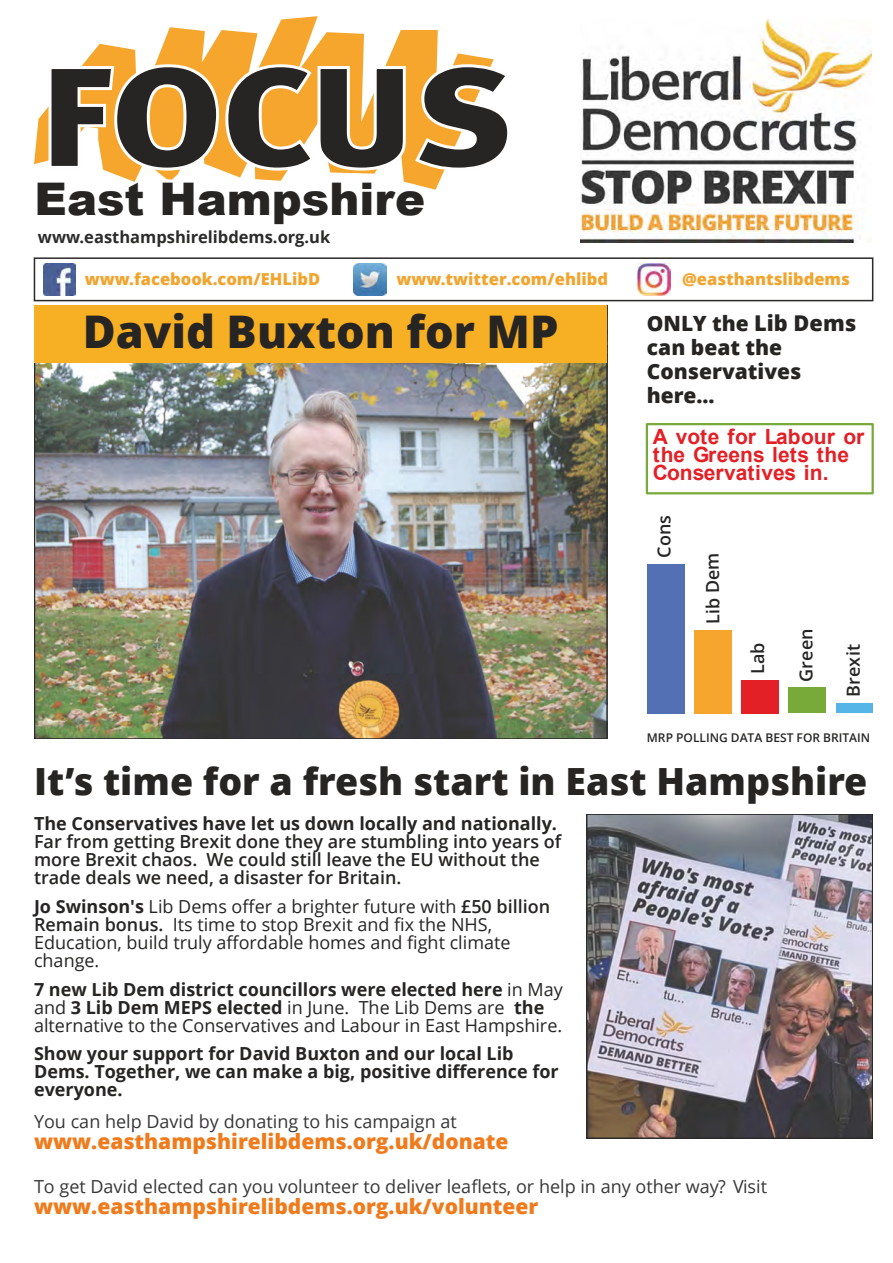
<style>
.page{position:relative;width:893px;height:1263px;background:#fff}
.page>*{position:absolute;margin:0;border:0;box-sizing:border-box;transform-origin:0 0}
.t1{font:800 45px "Open Sans";color:#272523}
.t2{font:900 45px "Arial";color:#272523}
.t3{font:800 37.5px "Open Sans";color:#272523}
.t4{font:800 21px "Open Sans";color:#ef7b1c}
.t5{font:700 21px/18px "Arial";color:#e32025}
.t6{font:800 21px/24px "Open Sans";color:#272523}
.t7{font:18px/18px "Open Sans";color:#272523}
.t8{font:600 18px/18px "Open Sans";color:#272523}
.t9{font:700 18px/18px "Open Sans";color:#272523}
.t10{font:18px "Open Sans";color:#393639}
.t11{font:800 16.5px "Open Sans";color:#f1a52f}
.t12{font:700 16.5px "Open Sans";color:#2c2b2a}
.t13{font:600 12px "Open Sans";color:#272523}
.s1{font-size:21.75px}
.s2{font-weight:700}
.s3{font-weight:600}
</style>
<div class="page">
<img style="left:37px;top:363px;width:567px;height:373px">
<svg style="left:34px;top:16px;width:460px;height:174px"></svg>
<svg style="left:47px;top:63px;width:461px;height:109px"></svg>
<div style="left:34px;top:257px;width:839px;height:44px;border:2px solid #2c2b2a"></div>
<img style="left:43px;top:263px;width:33px;height:32px">
<img style="left:354px;top:263px;width:32px;height:32px">
<img style="left:637px;top:263px;width:33px;height:33px">
<div style="left:34px;top:305px;width:573px;height:58px;background:#f7af23"></div>
<img style="left:590px;top:817px;width:280px;height:318px">
<div style="left:587px;top:814px;width:286px;height:324px;border:2px solid #2c2b2a"></div>
<div style="left:647px;top:564px;width:37px;height:149px;background:#5370b4"></div>
<div style="left:694px;top:630px;width:37px;height:83px;background:#f6a62d"></div>
<div style="left:788px;top:687px;width:38px;height:26px;background:#77aa39"></div>
<div style="left:836px;top:703px;width:37px;height:10px;background:#55b5e7"></div>
<div style="left:741px;top:680px;width:37px;height:33px;background:#e32025"></div>
<div style="left:646px;top:423px;width:228px;height:71px;border:2px solid #77aa39"></div>
<img style="left:580px;top:20px;width:291px;height:222px">
<h1 class="t2" style="left:34px;top:183px;width:392px">East Hampshire</h1>
<p class="t12" style="left:38px;top:231px;width:294px">www.easthampshirelibdems.org.uk</p>
<p class="t11" style="left:85px;top:272px;width:237px">www.facebook.com/EHLibD</p>
<p class="t11" style="left:397px;top:272px;width:213px">www.twitter.com/ehlibd</p>
<p class="t11" style="left:682px;top:272px;width:169px">@easthantslibdems</p>
<h1 class="t1" style="left:83px;top:313px;width:477px">David Buxton for MP</h1>
<p class="t6" style="left:647px;top:313px;width:211px">ONLY the <span class="s1">Lib Dems </span>can beat the<br>Conservatives here...</p>
<p class="t5" style="left:653px;top:429px;width:213px">A vote for Labour or the Greens lets the<br>Conservatives in.</p>
<p class="t8" style="left:657px;top:557px;width:44px;rotate:-90deg">Cons</p>
<p class="t8" style="left:706px;top:624px;width:73px;rotate:-91deg">Lib Dem</p>
<p class="t8" style="left:799px;top:681px;width:54px;rotate:-90deg">Green</p>
<p class="t8" style="left:750px;top:674px;width:33px;rotate:-90deg">Lab</p>
<p class="t8" style="left:846px;top:697px;width:54px;rotate:-90deg">Brexit</p>
<p class="t13" style="left:647px;top:733px;width:225px">MRP POLLING DATA BEST FOR BRITAIN</p>
<h2 class="t3" style="left:34px;top:766px;width:835px">It’s time for a fresh start in East Hampshire</h2>
<p class="t9" style="left:34px;top:817px;width:525px">The Conservatives have let us down locally and nationally.</p>
<p class="t8" style="left:34px;top:835px;width:529px">Far from getting Brexit done they are stumbling into years of more Brexit chaos. We could still leave the EU without the trade deals we need, a disaster for Britain.</p>
<p class="t7" style="left:34px;top:899px;width:518px"><span class="s2">Jo Swinson's</span> Lib Dems offer a brighter future with <span class="s3">£50 billion Remain bonus.</span> Its time to stop Brexit and fix the NHS, Education, build truly affordable homes and fight climate change.</p>
<p class="t7" style="left:34px;top:982px;width:530px"><span class="s2">7 new Lib Dem district councillors were elected here</span> in May and <span class="s2">3 Lib Dem MEPS elected</span> in June. The Lib Dems are <span class="s2">the </span>alternative to the Conservatives and Labour in East Hampshire.</p>
<p class="t9" style="left:34px;top:1046px;width:526px">Show your support for David Buxton and our local Lib<br>Dems. Together, we can make a big, positive difference for everyone.</p>
<p class="t10" style="left:34px;top:1114px;width:424px">You can help David by donating to his campaign at</p>
<p class="t4" style="left:34px;top:1133px;width:476px">www.easthampshirelibdems.org.uk/donate</p>
<p class="t10" style="left:34px;top:1179px;width:734px">To get David elected can you volunteer to deliver leaflets, or help in any other way? Visit</p>
<p class="t4" style="left:34px;top:1197px;width:506px">www.easthampshirelibdems.org.uk/volunteer</p>
</div>
